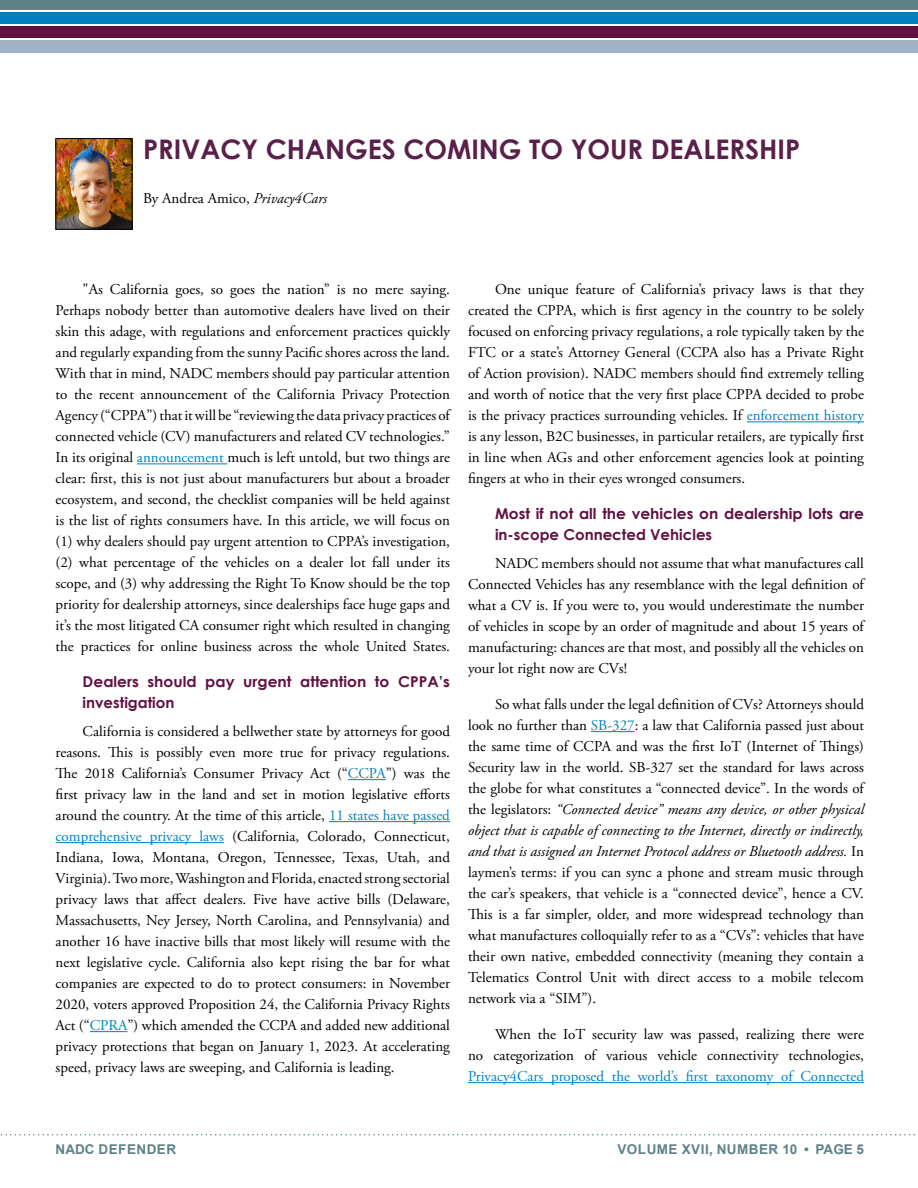
<style>
.page{position:relative;width:918px;height:1188px;background:#fff}
.page>*{position:absolute;margin:0;border:0;box-sizing:border-box;transform-origin:0 0}
.t1{font:700 27px "Century Gothic";color:#5a2049}
.t2{font:15px/21px "Adobe Garamond Pro";color:#000;text-align:justify}
.t3{font:700 15px/21px "Century Gothic";color:#611242}
.t4{font:15px "Adobe Garamond Pro";color:#0081be}
.t5{font:700 13.5px "Arial";letter-spacing:.035em;color:#5f8289}
.s1{font-style:italic}
.s2{color:#0081be}
</style>
<div class="page">
<svg style="left:0;top:1134px;width:915px;height:2px"></svg>
<div style="left:0;top:25px;width:918px;height:13px;background:#611242"></div>
<div style="left:0;top:11px;width:918px;height:14px;background:#0081be"></div>
<div style="left:0;top:0;width:918px;height:11px;background:#5f8289"></div>
<hr style="left:0;top:10px;width:918px;height:2px;background:#fff">
<hr style="left:0;top:24px;width:918px;height:1px;background:#fff">
<div style="left:0;top:39px;width:918px;height:14px;background:#a0b4c9"></div>
<hr style="left:0;top:38px;width:918px;height:2px;background:#fff">
<hr style="left:137px;top:463px;width:90px;height:1px;background:#0081be">
<hr style="left:348px;top:779px;width:38px;height:1px;background:#0081be">
<hr style="left:329px;top:821px;width:121px;height:1px;background:#0081be">
<hr style="left:56px;top:842px;width:168px;height:1px;background:#0081be">
<hr style="left:90px;top:1031px;width:38px;height:1px;background:#0081be">
<hr style="left:747px;top:421px;width:117px;height:1px;background:#0081be">
<hr style="left:591px;top:731px;width:44px;height:1px;background:#0081be">
<hr style="left:468px;top:1082px;width:396px;height:1px;background:#0081be">
<img style="left:58px;top:140px;width:72px;height:87px">
<div style="left:56px;top:138px;width:76px;height:91px;border:1px solid #000"></div>
<h1 class="t1" style="left:143px;top:128px;width:659px">PRIVACY CHANGES COMING TO YOUR DEALERSHIP</h1>
<p class="t2" style="left:143px;top:188px;width:185px">By Andrea Amico, <span class="s1">Privacy4Cars</span></p>
<p class="t2" style="left:56px;top:280px;width:396px;text-indent:27px">"As California goes, so goes the nation” is no mere saying.<br>Perhaps nobody better than automotive dealers have lived on their skin this adage, with regulations and enforcement practices quickly and regularly expanding from the sunny Pacific shores across the land.<br>With that in mind, NADC members should pay particular attention to the recent announcement of the California Privacy Protection Agency (“CPPA”) that it will be “reviewing the data privacy practices of connected vehicle (CV) manufacturers and related CV technologies.” In its original <span class="s2">announcement</span> much is left untold, but two things are clear: first, this is not just about manufacturers but about a broader ecosystem, and second, the checklist companies will be held against is the list of rights consumers have. In this article, we will focus on (1) why dealers should pay urgent attention to CPPA’s investigation, (2) what percentage of the vehicles on a dealer lot fall under its scope, and (3) why addressing the Right To Know should be the top priority for dealership attorneys, since dealerships face huge gaps and it’s the most litigated CA consumer right which resulted in changing the practices for online business across the whole United States.</p>
<p class="t3" style="left:83px;top:671px;width:369px">Dealers should pay urgent attention to CPPA’s investigation</p>
<p class="t2" style="left:56px;top:721px;width:396px;text-indent:27px">California is considered a bellwether state by attorneys for good reasons. This is possibly even more true for privacy regulations.<br>The 2018 California’s Consumer Privacy Act (“<span class="s2">CCPA</span>”) was the first privacy law in the land and set in motion legislative efforts around the country. At the time of this article, <span class="s2">11 states have passed comprehensive privacy laws</span> (California, Colorado, Connecticut, Indiana, Iowa, Montana, Oregon, Tennessee, Texas, Utah, and Virginia). Two more, Washington and Florida, enacted strong sectorial privacy laws that affect dealers. Five have active bills (Delaware, Massachusetts, Ney Jersey, North Carolina, and Pennsylvania) and another 16 have inactive bills that most likely will resume with the next legislative cycle. California also kept rising the bar for what companies are expected to do to protect consumers: in November 2020, voters approved Proposition 24, the California Privacy Rights Act (“<span class="s2">CPRA</span>”) which amended the CCPA and added new additional privacy protections that began on January 1, 2023. At accelerating speed, privacy laws are sweeping, and California is leading.</p>
<p class="t2" style="left:468px;top:280px;width:398px;text-indent:27px">One unique feature of California’s privacy laws is that they created the CPPA, which is first agency in the country to be solely focused on enforcing privacy regulations, a role typically taken by the FTC or a state’s Attorney General (CCPA also has a Private Right of Action provision). NADC members should find extremely telling and worth of notice that the very first place CPPA decided to probe is the privacy practices surrounding vehicles. If <span class="s2">enforcement history </span>is any lesson, B2C businesses, in particular retailers, are typically first in line when AGs and other enforcement agencies look at pointing fingers at who in their eyes wronged consumers.</p>
<p class="t3" style="left:495px;top:503px;width:371px">Most if not all the vehicles on dealership lots are in-scope Connected Vehicles</p>
<p class="t2" style="left:468px;top:553px;width:398px;text-indent:27px">NADC members should not assume that what manufactures call Connected Vehicles has any resemblance with the legal definition of what a CV is. If you were to, you would underestimate the number of vehicles in scope by an order of magnitude and about 15 years of manufacturing: chances are that most, and possibly all the vehicles on your lot right now are CVs!</p>
<p class="t2" style="left:468px;top:694px;width:398px;text-indent:27px">So what falls under the legal definition of CVs? Attorneys should look no further than <span class="s2">SB-327</span>: a law that California passed just about the same time of CCPA and was the first IoT (Internet of Things)<br>Security law in the world. SB-327 set the standard for laws across the globe for what constitutes a “connected device”. In the words of the legislators: <span class="s1">“Connected device” means any device, or other physical object that is capable of connecting to the Internet, directly or indirectly, and that is assigned an Internet Protocol address or Bluetooth address.</span> In laymen’s terms: if you can sync a phone and stream music through the car’s speakers, that vehicle is a “connected device”, hence a CV.<br>This is a far simpler, older, and more widespread technology than what manufactures colloquially refer to as a “CVs”: vehicles that have their own native, embedded connectivity (meaning they contain a Telematics Control Unit with direct access to a mobile telecom network via a “SIM”).</p>
<p class="t2" style="left:468px;top:1024px;width:398px;text-align:right">When the IoT security law was passed, realizing there were<br>no categorization of various vehicle connectivity technologies,</p>
<p class="t4" style="left:468px;top:1067px;width:398px">Privacy4Cars proposed the world’s first taxonomy of Connected</p>
<p class="t5" style="left:56px;top:1139px;width:122px">NADC DEFENDER</p>
<p class="t5" style="left:618px;top:1139px;width:248px">VOLUME XVII, NUMBER 10 • PAGE 5</p>
</div>
